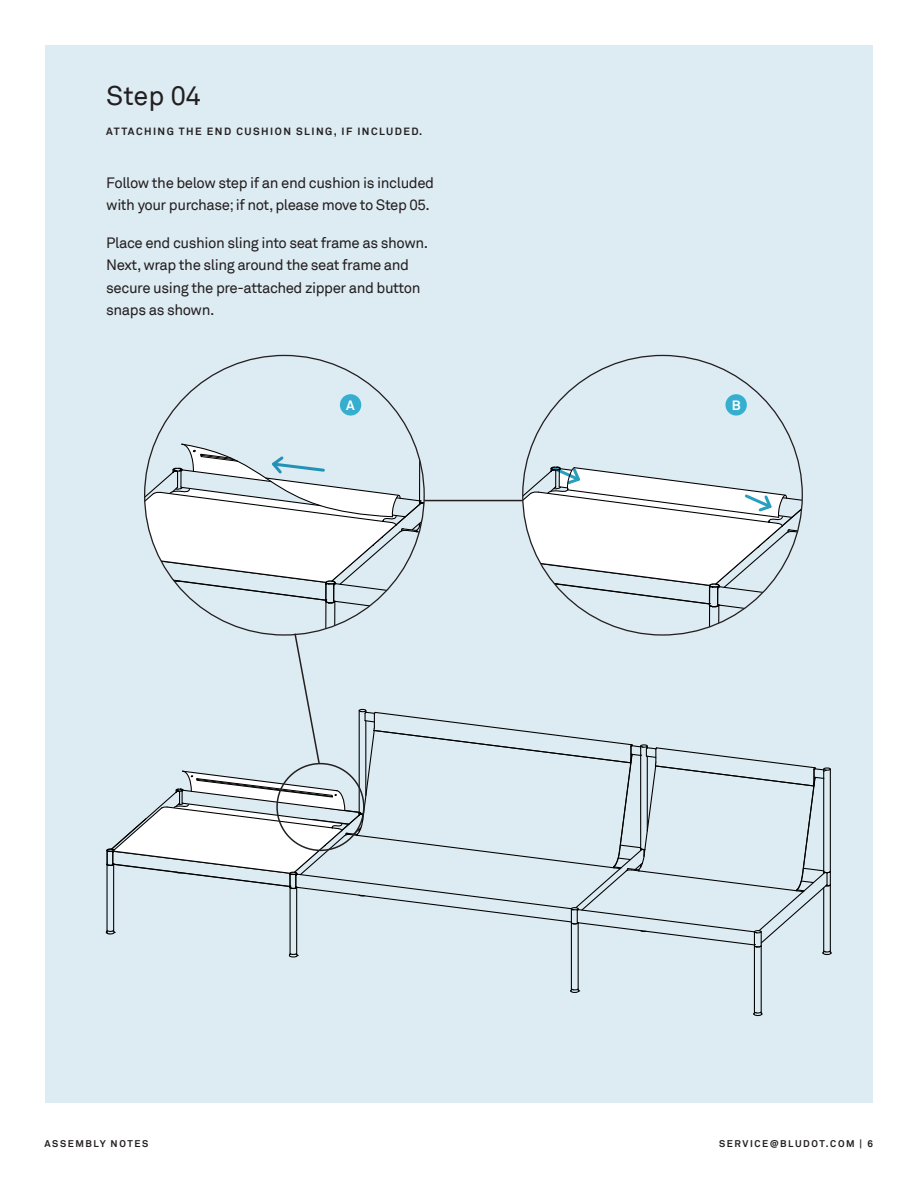
<style>
.page{position:relative;width:918px;height:1188px;background:#fff}
.page>*{position:absolute;margin:0;border:0;box-sizing:border-box;transform-origin:0 0}
.Step_Headline{font:27px "Akkurat";color:#231f20}
.Description_Body{font:15px/22.5px "Akkurat";letter-spacing:-.03em;color:#231f20}
.t1{font:700 13.5px "Akkurat";color:#fff}
.Step_Subhead___Tagli{font:700 10.5px "Akkurat";letter-spacing:.14em;color:#231f20}
.t2{font:700 9.75px "Akkurat";letter-spacing:.16em;color:#231f20}
</style>
<div class="page">
<div style="left:45px;top:45px;width:828px;height:1057px;background:#ddebf2"></div>
<hr style="left:754px;top:946px;width:1px;height:66px;background:#000">
<hr style="left:761px;top:946px;width:1px;height:66px;background:#000">
<hr style="left:571px;top:923px;width:1px;height:66px;background:#000">
<hr style="left:578px;top:923px;width:1px;height:66px;background:#000">
<svg style="left:753px;top:1010px;width:10px;height:6px"></svg>
<svg style="left:570px;top:987px;width:10px;height:6px"></svg>
<svg style="left:106px;top:361px;width:726px;height:597px"></svg>
<div style="left:340px;top:394px;width:21px;height:22px;background:#38aecf;border-radius:50%"></div>
<svg style="left:725px;top:394px;width:22px;height:22px"></svg>
<p class="Step_Headline" style="left:106px;top:80px;width:96px">Step 04</p>
<p class="Step_Subhead___Tagli" style="left:106px;top:125px;width:317px">ATTACHING THE END CUSHION SLING, IF INCLUDED.</p>
<p class="Description_Body" style="left:106px;top:171px;width:329px">Follow the below step if an end cushion is included with your purchase; if not, please move to Step 05.</p>
<p class="Description_Body" style="left:106px;top:231px;width:323px">Place end cushion sling into seat frame as shown.<br>Next, wrap the sling around the seat frame and secure using the pre-attached zipper and button snaps as shown.</p>
<p class="t1" style="left:346px;top:397px;width:10px">A</p>
<p class="t1" style="left:732px;top:397px;width:10px">B</p>
<p class="t2" style="left:45px;top:1138px;width:105px">ASSEMBLY NOTES</p>
<p class="t2" style="left:719px;top:1138px;width:155px">SERVICE@BLUDOT.COM | 6</p>
</div>
